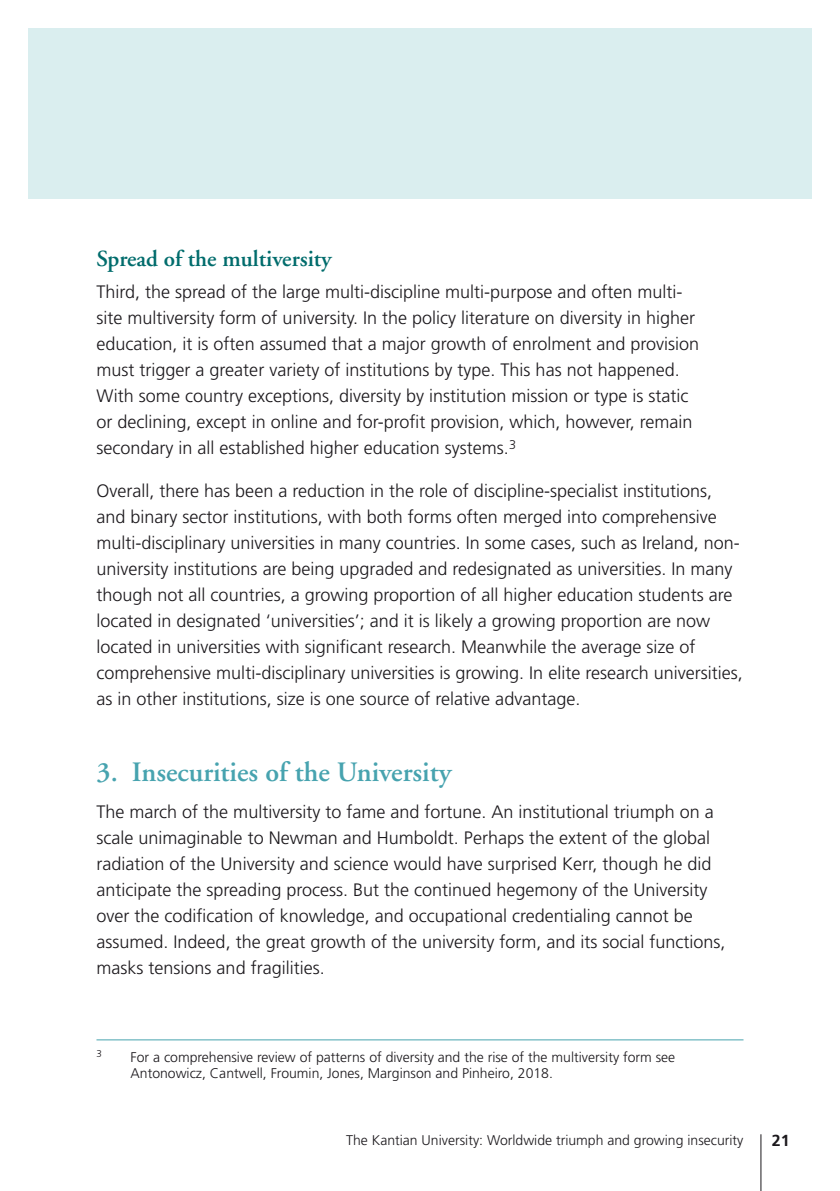
<style>
.page{position:relative;width:840px;height:1191px;background:#fff}
.page>*{position:absolute;margin:0;border:0;box-sizing:border-box;transform-origin:0 0}
.t1{font:600 28px "Adobe Garamond";color:#47a3af}
.t2{font:600 23px "Adobe Garamond";color:#006c6c}
.Body__3{font:300 18px/26px "Frutiger LT Std";color:#1b181c}
.t3{font:700 16px "Frutiger LT Std";color:#1b181c}
.Footnote{font:300 14px/16px "Frutiger LT Std";color:#1b181c}
.Footnote-2{font:300 9.8px "Frutiger LT Std";color:#1b181c}
</style>
<div class="page">
<div style="left:28px;top:28px;width:783px;height:170px;background:#daeeef"></div>
<hr style="left:96px;top:1039px;width:647px;height:1px;background:#47a3af">
<hr style="left:760px;top:1134px;width:1px;height:57px;background:#1b181c">
<h3 class="t2" style="left:96px;top:246px;width:236px">Spread of the multiversity</h3>
<p class="Body__3" style="left:96px;top:279px;width:604px">Third, the spread of the large multi-discipline multi-purpose and often multi&shy;site multiversity form of university. In the policy literature on diversity in higher education, it is often assumed that a major growth of enrolment and provision must trigger a greater variety of institutions by type. This has not happened.<br>With some country exceptions, diversity by institution mission or type is static or declining, except in online and for-profit provision, which, however, remain secondary in all established higher education systems.<sup>3</sup></p>
<p class="Body__3" style="left:96px;top:478px;width:647px">Overall, there has been a reduction in the role of discipline-specialist institutions, and binary sector institutions, with both forms often merged into comprehensive multi-disciplinary universities in many countries. In some cases, such as Ireland, non&shy;university institutions are being upgraded and redesignated as universities. In many though not all countries, a growing proportion of all higher education students are located in designated ‘universities’; and it is likely a growing proportion are now located in universities with significant research. Meanwhile the average size of comprehensive multi-disciplinary universities is growing. In elite research universities, as in other institutions, size is one source of relative advantage.</p>
<h2 class="t1" style="left:96px;top:756px;width:356px">3. Insecurities of the University</h2>
<p class="Body__3" style="left:96px;top:799px;width:630px">The march of the multiversity to fame and fortune. An institutional triumph on a scale unimaginable to Newman and Humboldt. Perhaps the extent of the global radiation of the University and science would have surprised Kerr, though he did anticipate the spreading process. But the continued hegemony of the University over the codification of knowledge, and occupational credentialing cannot be assumed. Indeed, the great growth of the university form, and its social functions, masks tensions and fragilities.</p>
<p class="Footnote-2" style="left:96px;top:1048px;width:7px">3</p>
<p class="Footnote" style="left:130px;top:1049px;width:546px">For a comprehensive review of patterns of diversity and the rise of the multiversity form see<br>Antonowicz, Cantwell, Froumin, Jones, Marginson and Pinheiro, 2018.</p>
<p class="Footnote" style="left:346px;top:1132px;width:398px">The Kantian University: Worldwide triumph and growing insecurity</p>
<p class="t3" style="left:771px;top:1131px;width:19px">21</p>
</div>
